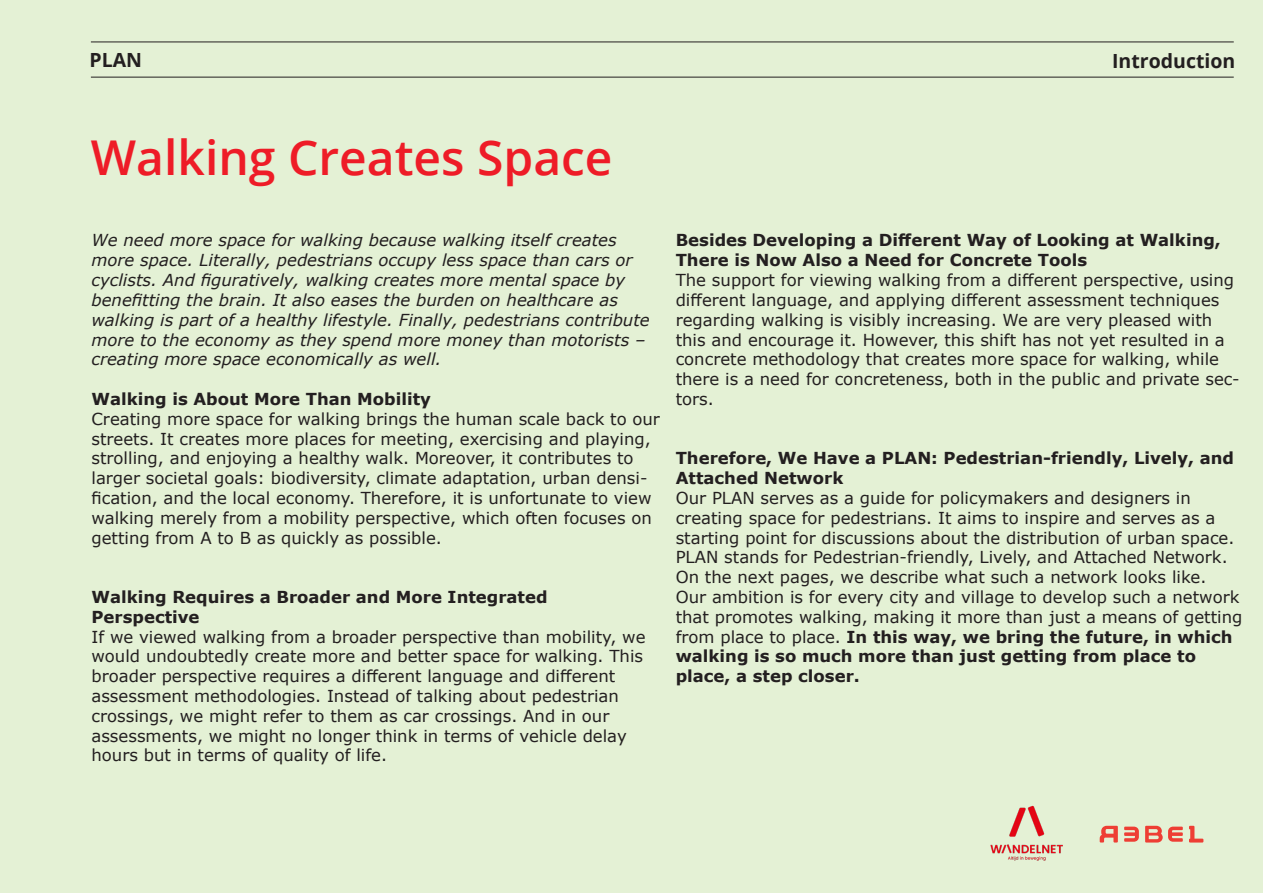
<style>
.page{position:relative;width:1263px;height:893px;background:#e4f1d5}
.page>*{position:absolute;margin:0;border:0;box-sizing:border-box;transform-origin:0 0}
.Titels_pagina_s{font:600 48px "Open Sans";color:#ee1c27}
.Tekst_boven_pagina{font:700 19.5px "Open Sans";color:#231f20}
.t1{font:16.5px/19.8px "Verdana";color:#231f20}
.t2{font:italic 16.5px/19.8px "Verdana";color:#231f20}
.t3{font:700 16.5px/19.8px "Verdana";color:#231f20}
.s1{font-weight:700}
</style>
<div class="page">
<img style="left:990px;top:805px;width:73px;height:56px">
<svg style="left:1100px;top:826px;width:18px;height:16px"></svg>
<svg style="left:1189px;top:826px;width:14px;height:16px"></svg>
<svg style="left:1145px;top:826px;width:38px;height:16px"></svg>
<svg style="left:1124px;top:827px;width:15px;height:15px"></svg>
<hr style="left:91px;top:42px;width:1143px;height:1px;background:#231f20">
<hr style="left:91px;top:77px;width:1143px;height:1px;background:#231f20">
<p class="Tekst_boven_pagina" style="left:89px;top:46px;width:54px">PLAN</p>
<p class="Tekst_boven_pagina" style="left:1112px;top:47px;width:125px">Introduction</p>
<p class="Titels_pagina_s" style="left:91px;top:125px;width:523px">Walking Creates Space</p>
<p class="t2" style="left:91px;top:230px;width:560px">We need more space for walking because walking itself creates more space. Literally, pedestrians occupy less space than cars or cyclists. And figuratively, walking creates more mental space by benefitting the brain. It also eases the burden on healthcare as walking is part of a healthy lifestyle. Finally, pedestrians contribute more to the economy as they spend more money than motorists – creating more space economically as well.</p>
<p class="t3" style="left:91px;top:389px;width:341px">Walking is About More Than Mobility</p>
<p class="t1" style="left:91px;top:409px;width:570px">Creating more space for walking brings the human scale back to our streets. It creates more places for meeting, exercising and playing, strolling, and enjoying a healthy walk. Moreover, it contributes to larger societal goals: biodiversity, climate adaptation, urban densi&shy;fication, and the local economy. Therefore, it is unfortunate to view walking merely from a mobility perspective, which often focuses on getting from A to B as quickly as possible.</p>
<p class="t3" style="left:91px;top:587px;width:458px">Walking Requires a Broader and More Integrated</p>
<p class="t3" style="left:91px;top:606px;width:110px">Perspective</p>
<p class="t1" style="left:91px;top:626px;width:555px">If we viewed walking from a broader perspective than mobility, we would undoubtedly create more and better space for walking. This broader perspective requires a different language and different assessment methodologies. Instead of talking about pedestrian crossings, we might refer to them as car crossings. And in our assessments, we might no longer think in terms of vehicle delay hours but in terms of quality of life.</p>
<p class="t3" style="left:676px;top:230px;width:547px">Besides Developing a Different Way of Looking at Walking,<br>There is Now Also a Need for Concrete Tools</p>
<p class="t1" style="left:676px;top:270px;width:565px">The support for viewing walking from a different perspective, using different language, and applying different assessment techniques regarding walking is visibly increasing. We are very pleased with this and encourage it. However, this shift has not yet resulted in a concrete methodology that creates more space for walking, while there is a need for concreteness, both in the public and private sec&shy;tors.</p>
<p class="t3" style="left:676px;top:448px;width:560px">Therefore, We Have a PLAN: Pedestrian-friendly, Lively, and<br>Attached Network</p>
<p class="t1" style="left:676px;top:488px;width:568px">Our PLAN serves as a guide for policymakers and designers in creating space for pedestrians. It aims to inspire and serves as a starting point for discussions about the distribution of urban space.<br>PLAN stands for Pedestrian-friendly, Lively, and Attached Network.<br>On the next pages, we describe what such a network looks like.<br>Our ambition is for every city and village to develop such a network that promotes walking, making it more than just a means of getting from place to place. <span class="s1">In this way, we bring the future, in which walking is so much more than just getting from place to place, a step closer.</span></p>
</div>
